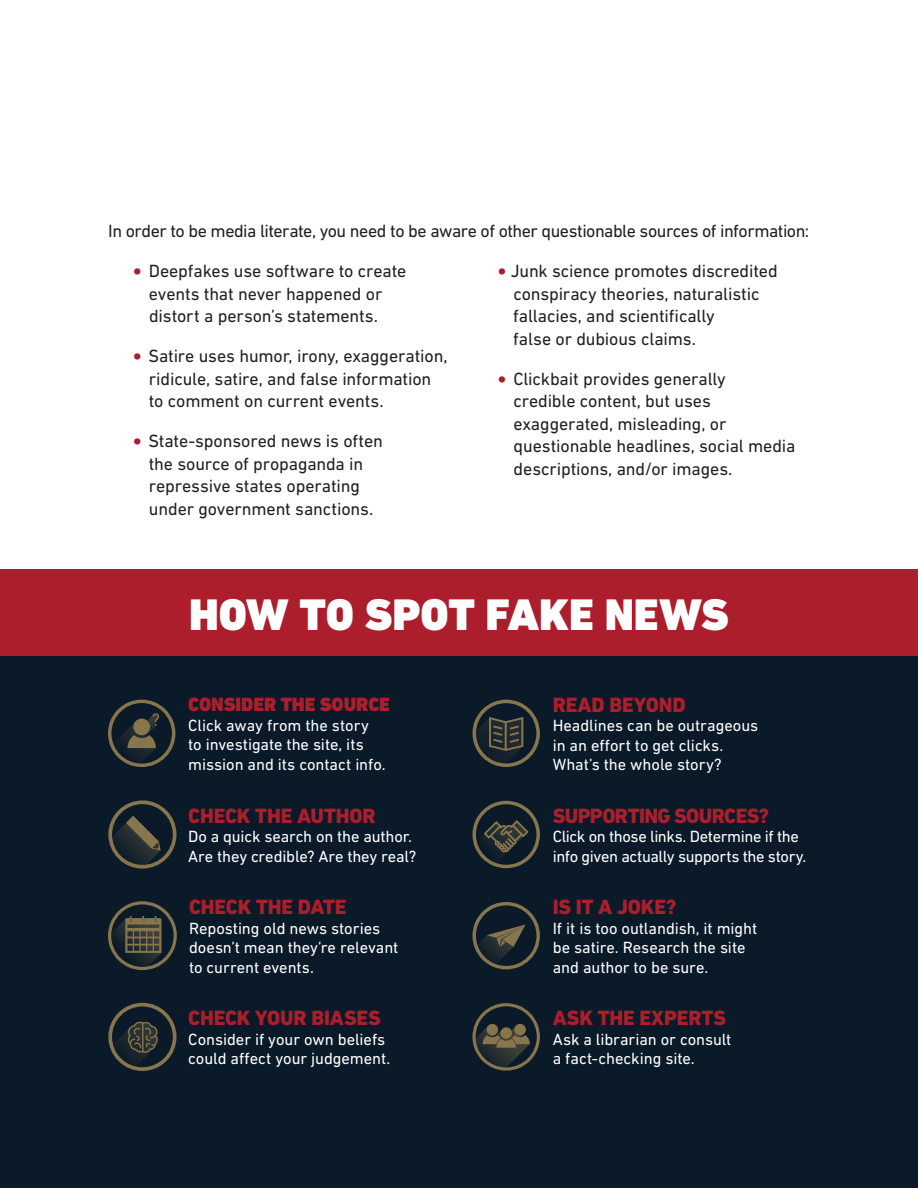
<style>
.page{position:relative;width:918px;height:1188px;background:#fff}
.page>*{position:absolute;margin:0;border:0;box-sizing:border-box;transform-origin:0 0}
.t1{font:900 45px "DIN Next LT Pro";color:#fff}
.t2{font:800 21px "DIN Next LT Pro";letter-spacing:-.01em;color:#ac1e2c}
.t3{font:800 21px "DIN Next LT Pro";letter-spacing:-.03em;color:#ac1e2c}
.t4{font:900 19.5px "DIN Next LT Pro";letter-spacing:-.01em;color:#ac1e2c}
.t5{font:18px/22.5px "DIN Next LT Pro";letter-spacing:-.01em;color:#231f20}
.t6{font:16.5px/19.5px "DIN Next LT Pro";letter-spacing:-.005em;color:#fff}
.t7{font:16.5px/19.5px "DIN Next LT Pro";letter-spacing:-.025em;color:#fff}
.s1{font-weight:900;color:#ac1e2c}
</style>
<div class="page">
<div style="left:0;top:569px;width:918px;height:619px;background:#ac1e2c"></div>
<div style="left:0;top:657px;width:918px;height:531px;background:#0a1a29"></div>
<svg style="left:108px;top:700px;width:67px;height:67px"></svg>
<svg style="left:472px;top:700px;width:68px;height:67px"></svg>
<div style="left:108px;top:800px;width:68px;height:69px;border:4px solid #86754d;border-radius:50%"></div>
<svg style="left:110px;top:816px;width:51px;height:51px"></svg>
<svg style="left:472px;top:801px;width:68px;height:67px"></svg>
<svg style="left:108px;top:901px;width:69px;height:69px"></svg>
<svg style="left:472px;top:902px;width:68px;height:67px"></svg>
<div style="left:108px;top:1003px;width:68px;height:68px;border:4px solid #86754d;border-radius:50%"></div>
<svg style="left:110px;top:1021px;width:48px;height:48px"></svg>
<svg style="left:472px;top:1003px;width:68px;height:68px"></svg>
<p class="t5" style="left:108px;top:219px;width:702px">In order to be media literate, you need to be aware of other questionable sources of information:</p>
<p class="t5" style="left:149px;top:259px;width:259px;text-indent:-16px"><span class="s1">•</span> Deepfakes use software to create events that never happened or distort a person’s statements.</p>
<p class="t5" style="left:149px;top:345px;width:300px;text-indent:-16px"><span class="s1">•</span> Satire uses humor, irony, exaggeration, ridicule, satire, and false information to comment on current events.</p>
<p class="t5" style="left:133px;top:430px;width:251px;text-align:center"><span class="s1">•</span> State-sponsored news is often the source of propaganda in repressive states operating under government sanctions.</p>
<p class="t5" style="left:513px;top:259px;width:266px;text-indent:-16px"><span class="s1">•</span> Junk science promotes discredited conspiracy theories, naturalistic fallacies, and scientifically<br>false or dubious claims.</p>
<p class="t5" style="left:513px;top:367px;width:283px;text-indent:-16px"><span class="s1">•</span> Clickbait provides generally<br>credible content, but uses exaggerated, misleading, or questionable headlines, social media descriptions, and/or images.</p>
<h1 class="t1" style="left:189px;top:588px;width:541px">HOW TO SPOT FAKE NEWS</h1>
<p class="t4" style="left:188px;top:693px;width:203px">CONSIDER THE SOURCE</p>
<p class="t6" style="left:188px;top:715px;width:199px">Click away from the story to investigate the site, its mission and its contact info.</p>
<p class="t2" style="left:188px;top:803px;width:189px">CHECK THE AUTHOR</p>
<p class="t6" style="left:188px;top:827px;width:230px">Do a quick search on the author.<br>Are they credible? Are they real?</p>
<p class="t2" style="left:189px;top:895px;width:159px">CHECK THE DATE</p>
<p class="t6" style="left:189px;top:918px;width:211px">Reposting old news stories doesn’t mean they’re relevant to current events.</p>
<p class="t2" style="left:188px;top:1006px;width:194px">CHECK YOUR BIASES</p>
<p class="t6" style="left:188px;top:1029px;width:204px">Consider if your own beliefs could affect your judgement.</p>
<p class="t2" style="left:553px;top:692px;width:134px">READ BEYOND</p>
<p class="t6" style="left:553px;top:716px;width:207px">Headlines can be outrageous in an effort to get clicks.<br>What’s the whole story?</p>
<p class="t3" style="left:553px;top:803px;width:218px">SUPPORTING SOURCES?</p>
<p class="t7" style="left:553px;top:827px;width:255px">Click on those links. Determine if the info given actually supports the story.</p>
<p class="t2" style="left:553px;top:895px;width:125px">IS IT A JOKE?</p>
<p class="t6" style="left:553px;top:918px;width:206px">If it is too outlandish, it might be satire. Research the site and author to be sure.</p>
<p class="t2" style="left:553px;top:1006px;width:175px">ASK THE EXPERTS</p>
<p class="t6" style="left:553px;top:1029px;width:180px">Ask a librarian or consult a fact-checking site.</p>
</div>
